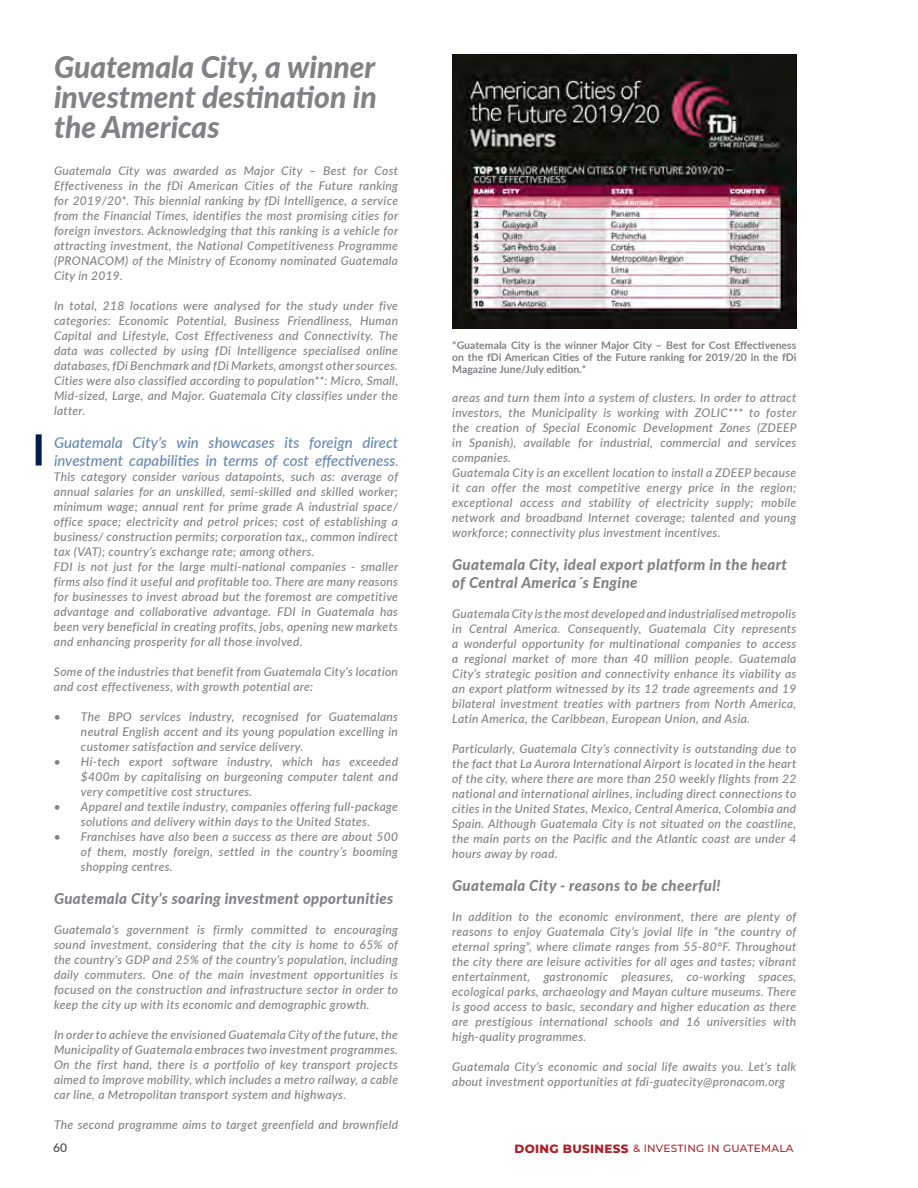
<style>
.page{position:relative;width:918px;height:1188px;background:#fff}
.page>*{position:absolute;margin:0;border:0;box-sizing:border-box;transform-origin:0 0}
.t1{font:italic 800 30px/30px "Lato";color:#808285;text-align:justify}
.t2{font:italic 800 15px/18px "Lato";letter-spacing:.025em;color:#808285}
.t3{font:italic 500 15px/18px "Lato";color:#6789b3}
.t4{font:italic 500 12px/15px "Lato";letter-spacing:.025em;color:#808285;text-align:justify}
.t5{font:500 12px "Lato";color:#424242}
.t6{font:700 10.5px/12px "Lato";color:#808285;text-align:justify}
.t7{font:500 10.5px "Montserrat";letter-spacing:.025em;color:#aa222a}
.s1{font-size:12px;color:#808285}
.s2{font-weight:800;font-size:12px}
</style>
<div class="page">
<div style="left:36px;top:434px;width:6px;height:32px;background:#021d49"></div>
<img style="left:452px;top:54px;width:344px;height:275px">
<h1 class="t1" style="left:54px;top:51px;width:324px">Guatemala City, a winner investment destination in the Americas</h1>
<p class="t4" style="left:54px;top:163px;width:346px">Guatemala City was awarded as Major City – Best for Cost Effectiveness in the fDi American Cities of the Future ranking for 2019/20*. This biennial ranking by fDi Intelligence, a service from the Financial Times, identifies the most promising cities for foreign investors. Acknowledging that this ranking is a vehicle for attracting investment, the National Competitiveness Programme (PRONACOM) of the Ministry of Economy nominated Guatemala City in 2019.</p>
<p class="t4" style="left:54px;top:298px;width:346px">In total, 218 locations were analysed for the study under five categories: Economic Potential, Business Friendliness, Human Capital and Lifestyle, Cost Effectiveness and Connectivity. The data was collected by using fDi Intelligence specialised online databases, fDi Benchmark and fDi Markets, amongst other sources.<br>Cities were also classified according to population**: Micro, Small, Mid-sized, Large, and Major. Guatemala City classifies under the latter.</p>
<p class="t3" style="left:54px;top:433px;width:346px">Guatemala City’s win showcases its foreign direct investment capabilities in terms of cost effectiveness<span class="s1">.</span></p>
<p class="t4" style="left:54px;top:469px;width:346px;text-align:left">This category consider various datapoints, such as: average of annual salaries for an unskilled, semi-skilled and skilled worker; minimum wage; annual rent for prime grade A industrial space/ office space; electricity and petrol prices; cost of establishing a business/ construction permits; corporation tax,, common indirect tax (VAT); country’s exchange rate; among others.<br>FDI is not just for the large multi-national companies - smaller firms also find it useful and profitable too. There are many reasons for businesses to invest abroad but the foremost are competitive advantage and collaborative advantage. FDI in Guatemala has been very beneficial in creating profits, jobs, opening new markets and enhancing prosperity for all those involved.</p>
<p class="t4" style="left:54px;top:664px;width:346px">Some of the industries that benefit from Guatemala City’s location and cost effectiveness, with growth potential are:</p>
<p class="t4" style="left:81px;top:709px;width:319px;text-indent:-27px">• The BPO services industry, recognised for Guatemalans neutral English accent and its young population excelling in customer satisfaction and service delivery.</p>
<p class="t4" style="left:81px;top:754px;width:319px;text-indent:-27px">• Hi-tech export software industry, which has exceeded $400m by capitalising on burgeoning computer talent and very competitive cost structures.</p>
<p class="t4" style="left:54px;top:799px;width:346px;text-align:center">• Apparel and textile industry, companies offering full-package solutions and delivery within days to the United States.</p>
<p class="t4" style="left:81px;top:829px;width:319px;text-indent:-27px">• Franchises have also been a success as there are about 500 of them, mostly foreign, settled in the country’s booming shopping centres.</p>
<p class="t2" style="left:54px;top:889px;width:341px">Guatemala City’s soaring investment opportunities</p>
<p class="t4" style="left:54px;top:922px;width:346px">Guatemala’s government is firmly committed to encouraging sound investment, considering that the city is home to 65% of the country’s GDP and 25% of the country’s population, including daily commuters. One of the main investment opportunities is focused on the construction and infrastructure sector in order to keep the city up with its economic and demographic growth.</p>
<p class="t4" style="left:54px;top:1027px;width:346px">In order to achieve the envisioned Guatemala City of the future, the Municipality of Guatemala embraces two investment programmes.<br>On the first hand, there is a portfolio of key transport projects aimed to improve mobility, which includes a metro railway, a cable car line, a Metropolitan transport system and highways.</p>
<p class="t4" style="left:54px;top:1117px;width:346px">The second programme aims to target greenfield and brownfield</p>
<p class="t5" style="left:53px;top:1139px;width:16px">60</p>
<p class="t6" style="left:452px;top:339px;width:346px">*Guatemala City is the winner Major City – Best for Cost Effectiveness on the fDi American Cities of the Future ranking for 2019/20 in the fDi Magazine June/July edition.*</p>
<p class="t4" style="left:452px;top:390px;width:346px;text-align:left">areas and turn them into a system of clusters. In order to attract investors, the Municipality is working with ZOLIC*** to foster the creation of Special Economic Development Zones (ZDEEP in Spanish), available for industrial, commercial and services companies.<br>Guatemala City is an excellent location to install a ZDEEP because it can offer the most competitive energy price in the region; exceptional access and stability of electricity supply; mobile network and broadband Internet coverage; talented and young workforce; connectivity plus investment incentives.</p>
<p class="t2" style="left:452px;top:555px;width:336px">Guatemala City, ideal export platform in the heart of Central America´s Engine</p>
<p class="t4" style="left:452px;top:606px;width:346px">Guatemala City is the most developed and industrialised metropolis in Central America. Consequently, Guatemala City represents a wonderful opportunity for multinational companies to access a regional market of more than 40 million people. Guatemala City’s strategic position and connectivity enhance its viability as an export platform witnessed by its 12 trade agreements and 19 bilateral investment treaties with partners from North America, Latin America, the Caribbean, European Union, and Asia.</p>
<p class="t4" style="left:452px;top:741px;width:346px">Particularly, Guatemala City’s connectivity is outstanding due to the fact that La Aurora International Airport is located in the heart of the city, where there are more than 250 weekly flights from 22 national and international airlines, including direct connections to cities in the United States, Mexico, Central America, Colombia and Spain. Although Guatemala City is not situated on the coastline, the main ports on the Pacific and the Atlantic coast are under 4 hours away by road.</p>
<p class="t2" style="left:452px;top:876px;width:270px">Guatemala City - reasons to be cheerful!</p>
<p class="t4" style="left:452px;top:909px;width:346px">In addition to the economic environment, there are plenty of reasons to enjoy Guatemala City’s jovial life in “the country of eternal spring”, where climate ranges from 55-80°F. Throughout the city there are leisure activities for all ages and tastes; vibrant entertainment, gastronomic pleasures, co-working spaces, ecological parks, archaeology and Mayan culture museums. There is good access to basic, secondary and higher education as there are prestigious international schools and 16 universities with high-quality programmes.</p>
<p class="t4" style="left:452px;top:1059px;width:346px">Guatemala City’s economic and social life awaits you. Let’s talk about investment opportunities at fdi-guatecity@pronacom.org</p>
<p class="t7" style="left:514px;top:1141px;width:281px"><span class="s2">DOING BUSINESS</span> &amp; INVESTING IN GUATEMALA</p>
</div>
